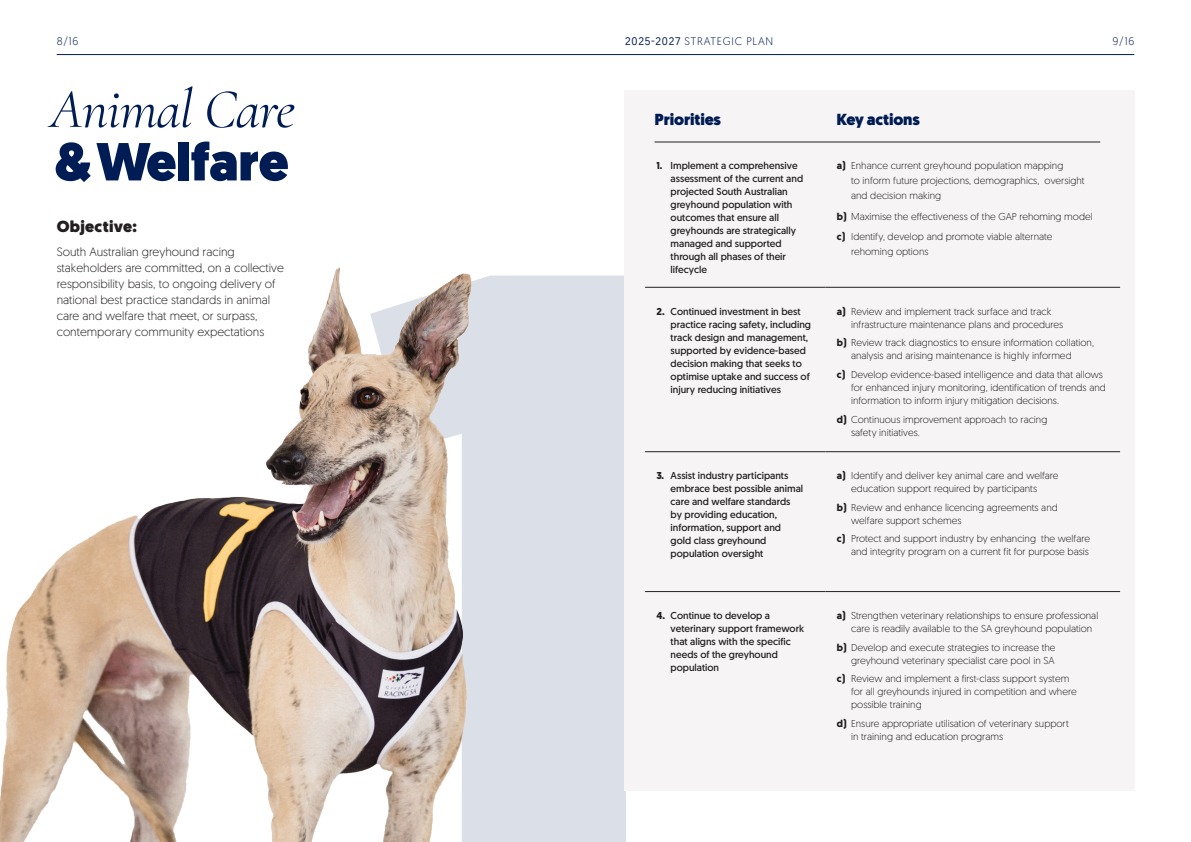
<style>
.page{position:relative;width:1191px;height:842px;background:#fff}
.page>*{position:absolute;margin:0;border:0;box-sizing:border-box;transform-origin:0 0}
.t1{font:900 833.1px "Geomanist";color:#dbdfe7}
.t2{font:italic 56.2px "Cormorant Garamond";letter-spacing:-.02em;color:#001c54}
.t3{font:900 53.4px "Geomanist";letter-spacing:-.01em;color:#001c54}
.t4{font:900 16px "Geomanist";letter-spacing:-.01em;color:#001c54}
.t5{font:900 16px "Geomanist";letter-spacing:.02em;color:#231f20}
.t6{font:300 12px/16px "Geomanist";color:#231f20}
.t7{font:300 11px "Geomanist";letter-spacing:.065em;color:#001c54}
.t8{font:300 10px/13px "Geomanist";color:#231f20}
.t9{font:10px/13px "Geomanist";color:#231f20}
.s1{font-weight:400}
.s2{font-weight:700}
</style>
<div class="page">
<hr style="left:57px;top:54px;width:1077px;height:1px;background:#001c54">
<div style="left:624px;top:91px;width:510px;height:700px;background:#f6f4f5"></div>
<img style="left:0;top:267px;width:472px;height:575px">
<hr style="left:654px;top:142px;width:446px;height:1px;background:#231f20">
<hr style="left:645px;top:287px;width:180px;height:1px;background:#231f20">
<hr style="left:825px;top:287px;width:295px;height:1px;background:#231f20">
<hr style="left:645px;top:451px;width:180px;height:1px;background:#231f20">
<hr style="left:825px;top:451px;width:295px;height:1px;background:#231f20">
<hr style="left:645px;top:591px;width:180px;height:1px;background:#231f20">
<hr style="left:825px;top:591px;width:295px;height:1px;background:#231f20">
<p class="t7" style="left:57px;top:34px;width:23px">8/16</p>
<p class="t7" style="left:625px;top:34px;width:149px"><span class="s1">2025-2027</span> STRATEGIC PLAN</p>
<p class="t7" style="left:1112px;top:34px;width:23px">9/16</p>
<p class="t2" style="left:50px;top:76px;width:247px">Animal Care</p>
<p class="t3" style="left:55px;top:125px;width:235px">&amp; Welfare</p>
<p class="t5" style="left:57px;top:215px;width:82px">Objective:</p>
<p class="t6" style="left:57px;top:244px;width:229px">South Australian greyhound racing stakeholders are committed, on a collective responsibility basis, to ongoing delivery of national best practice standards in animal care and welfare that meet, or surpass, contemporary community expectations</p>
<p class="t1" style="left:364px;top:1px;width:314px">1</p>
<p class="t4" style="left:654px;top:109px;width:68px">Priorities</p>
<p class="t4" style="left:836px;top:109px;width:85px">Key actions</p>
<p class="t9" style="left:670px;top:159px;width:134px;text-indent:-14px"><span class="s2">1.</span> Implement a comprehensive assessment of the current and projected South Australian greyhound population with outcomes that ensure all greyhounds are strategically managed and supported through all phases of their lifecycle</p>
<p class="t8" style="left:851px;top:158px;width:235px;line-height:15px;text-indent:-14px"><span class="s2">a)</span> Enhance current greyhound population mapping<br>to inform future projections, demographics, oversight and decision making</p>
<p class="t8" style="left:837px;top:209px;width:257px"><span class="s2">b)</span> Maximise the effectiveness of the GAP rehoming model</p>
<p class="t8" style="left:851px;top:229px;width:203px;line-height:15px;text-indent:-14px"><span class="s2">c)</span> Identify, develop and promote viable alternate rehoming options</p>
<p class="t9" style="left:670px;top:304px;width:142px;text-indent:-14px"><span class="s2">2.</span> Continued investment in best practice racing safety, including track design and management, supported by evidence-based decision making that seeks to optimise uptake and success of injury reducing initiatives</p>
<p class="t8" style="left:851px;top:304px;width:213px;text-indent:-14px"><span class="s2">a)</span> Review and implement track surface and track infrastructure maintenance plans and procedures</p>
<p class="t8" style="left:851px;top:336px;width:244px;text-indent:-14px"><span class="s2">b)</span> Review track diagnostics to ensure information collation, analysis and arising maintenance is highly informed</p>
<p class="t8" style="left:851px;top:368px;width:256px;text-indent:-14px"><span class="s2">c)</span> Develop evidence-based intelligence and data that allows for enhanced injury monitoring, identification of trends and information to inform injury mitigation decisions.</p>
<p class="t8" style="left:851px;top:412px;width:198px;text-indent:-14px"><span class="s2">d)</span> Continuous improvement approach to racing safety initiatives.</p>
<p class="t9" style="left:670px;top:469px;width:134px;text-indent:-14px"><span class="s2">3.</span> Assist industry participants embrace best possible animal care and welfare standards by providing education, information, support and gold class greyhound population oversight</p>
<p class="t8" style="left:851px;top:469px;width:209px;text-indent:-14px"><span class="s2">a)</span> Identify and deliver key animal care and welfare education support required by participants</p>
<p class="t8" style="left:851px;top:500px;width:208px;text-indent:-14px"><span class="s2">b)</span> Review and enhance licencing agreements and welfare support schemes</p>
<p class="t8" style="left:837px;top:532px;width:254px;text-align:right"><span class="s2">c)</span> Protect and support industry by enhancing the welfare and integrity program on a current fit for purpose basis</p>
<p class="t9" style="left:670px;top:609px;width:135px;text-indent:-14px"><span class="s2">4.</span> Continue to develop a veterinary support framework that aligns with the specific needs of the greyhound population</p>
<p class="t8" style="left:851px;top:608px;width:249px;text-indent:-14px"><span class="s2">a)</span> Strengthen veterinary relationships to ensure professional care is readily available to the SA greyhound population</p>
<p class="t8" style="left:837px;top:640px;width:220px;text-align:right"><span class="s2">b)</span> Develop and execute strategies to increase the greyhound veterinary specialist care pool in SA</p>
<p class="t8" style="left:851px;top:672px;width:227px;text-indent:-14px"><span class="s2">c)</span> Review and implement a first-class support system for all greyhounds injured in competition and where possible training</p>
<p class="t8" style="left:851px;top:716px;width:219px;text-indent:-14px"><span class="s2">d)</span> Ensure appropriate utilisation of veterinary support in training and education programs</p>
</div>
